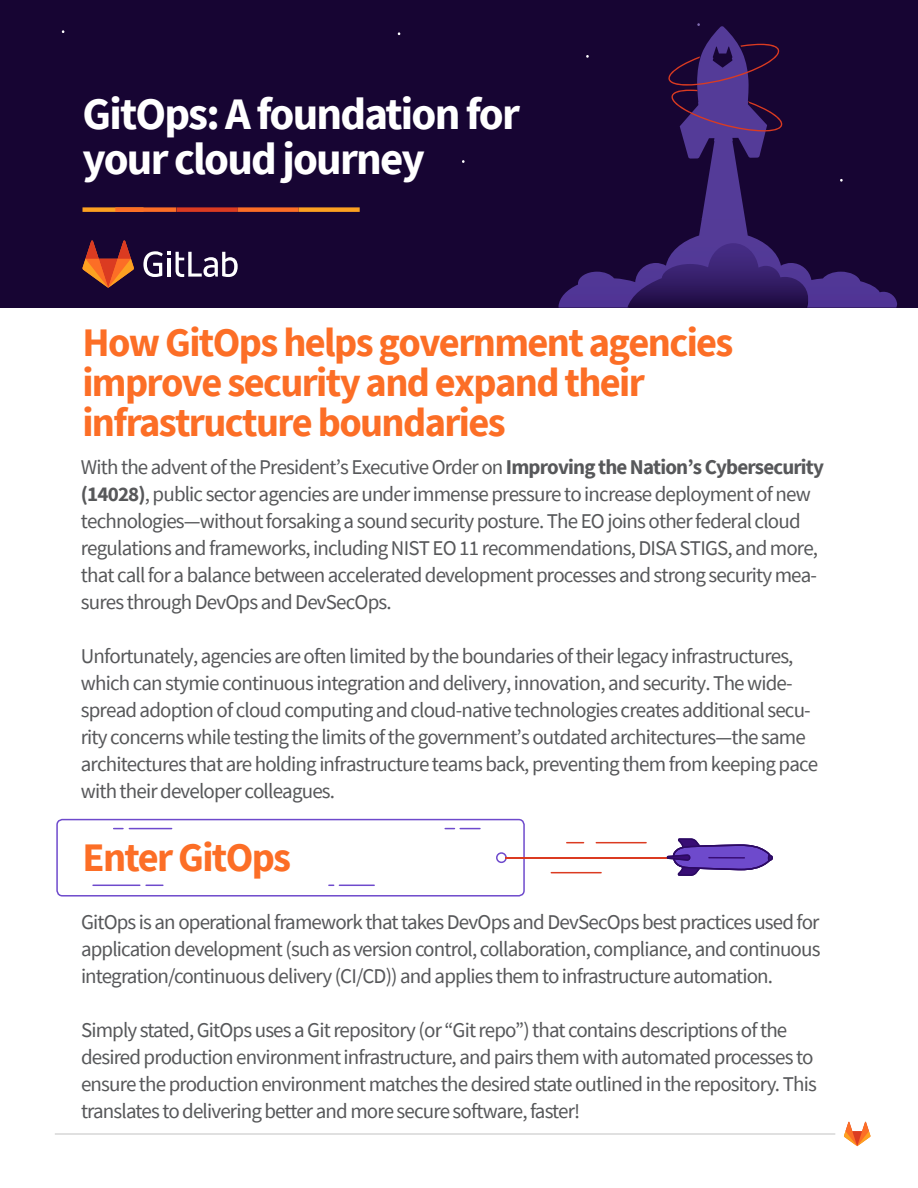
<style>
.page{position:relative;width:918px;height:1188px;background:#fff}
.page>*{position:absolute;margin:0;border:0;box-sizing:border-box;transform-origin:0 0}
.t1{font:700 45px/44.7px "Source Sans Pro";letter-spacing:-.04em;color:#fff}
.t2{font:700 40.5px/39.8px "Source Sans Pro";letter-spacing:-.04em;color:#fc6e26}
.t3{font:21px/27px "Source Sans Pro";letter-spacing:-.04em;color:#57585a}
.s1{font-weight:700}
</style>
<div class="page">
<div style="left:0;top:0;width:918px;height:308px;background:#170533"></div>
<svg style="left:559px;top:26px;width:338px;height:282px"></svg>
<img style="left:627px;top:243px;width:181px;height:65px">
<svg style="left:668px;top:42px;width:116px;height:90px"></svg>
<svg style="left:143px;top:251px;width:95px;height:26px"></svg>
<svg style="left:82px;top:240px;width:52px;height:48px"></svg>
<div style="left:82px;top:207px;width:62px;height:5px;background:#fca121"></div>
<div style="left:115px;top:207px;width:61px;height:5px;background:#fc6e26"></div>
<div style="left:177px;top:207px;width:61px;height:5px;background:#db3b21"></div>
<div style="left:238px;top:207px;width:61px;height:5px;background:#fc6e26"></div>
<div style="left:299px;top:207px;width:61px;height:5px;background:#fca121"></div>
<hr style="left:506px;top:857px;width:174px;height:1px;background:#db3b21">
<hr style="left:551px;top:872px;width:50px;height:1px;background:#db3b21">
<hr style="left:596px;top:842px;width:50px;height:1px;background:#db3b21">
<svg style="left:567px;top:842px;width:17px;height:1px"></svg>
<svg style="left:56px;top:818px;width:470px;height:79px"></svg>
<svg style="left:667px;top:838px;width:106px;height:38px"></svg>
<hr style="left:709px;top:857px;width:35px;height:2px;background:#380d75">
<svg style="left:844px;top:1122px;width:27px;height:24px"></svg>
<hr style="left:55px;top:1133px;width:780px;height:2px;background:#d6d6d6">
<p class="t1" style="left:82px;top:91px;width:439px">GitOps: A foundation for your cloud journey</p>
<p class="t2" style="left:82px;top:322px;width:653px">How GitOps helps government agencies improve security and expand their infrastructure boundaries</p>
<p class="t3" style="left:81px;top:453px;width:745px">With the advent of the President’s Executive Order on <span class="s1">Improving the Nation’s Cybersecurity (14028)</span>, public sector agencies are under immense pressure to increase deployment of new technologies—without forsaking a sound security posture. The EO joins other federal cloud regulations and frameworks, including NIST EO 11 recommendations, DISA STIGS, and more, that call for a balance between accelerated development processes and strong security mea&shy;sures through DevOps and DevSecOps.</p>
<p class="t3" style="left:81px;top:642px;width:739px">Unfortunately, agencies are often limited by the boundaries of their legacy infrastructures, which can stymie continuous integration and delivery, innovation, and security. The wide&shy;spread adoption of cloud computing and cloud-native technologies creates additional secu&shy;rity concerns while testing the limits of the government’s outdated architectures—the same architectures that are holding infrastructure teams back, preventing them from keeping pace with their developer colleagues.</p>
<p class="t2" style="left:82px;top:837px;width:210px">Enter GitOps</p>
<p class="t3" style="left:81px;top:909px;width:741px;text-align:justify">GitOps is an operational framework that takes DevOps and DevSecOps best practices used for application development (such as version control, collaboration, compliance, and continuous integration/continuous delivery (CI/CD)) and applies them to infrastructure automation.</p>
<p class="t3" style="left:81px;top:1017px;width:737px">Simply stated, GitOps uses a Git repository (or “Git repo”) that contains descriptions of the desired production environment infrastructure, and pairs them with automated processes to ensure the production environment matches the desired state outlined in the repository. This translates to delivering better and more secure software, faster!</p>
</div>
